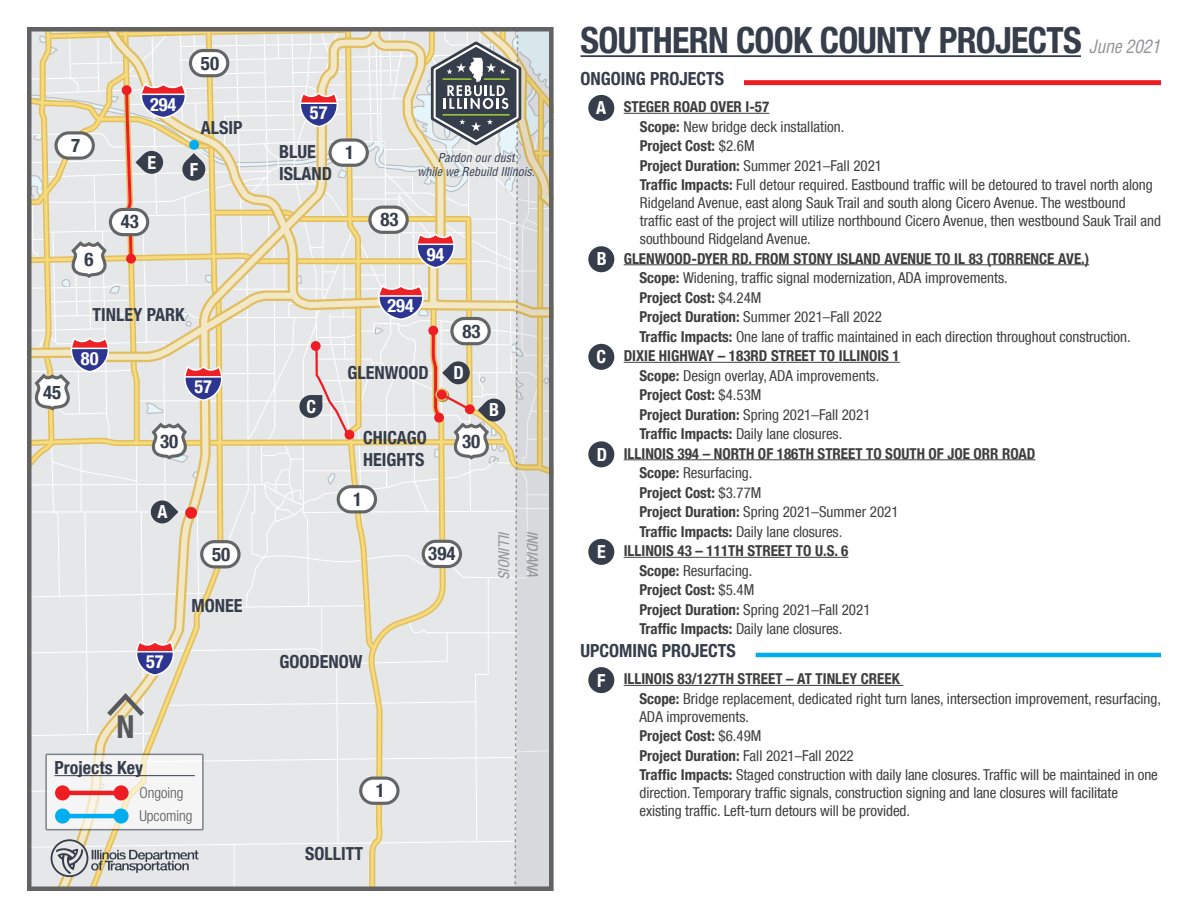
<style>
.page{position:relative;width:1188px;height:918px;background:#fff}
.page>*{position:absolute;margin:0;border:0;box-sizing:border-box;transform-origin:0 0}
.t1{font:700 condensed 36px "Helvetica Neue LT Com";letter-spacing:-.02em;color:#363d4b}
.t2{font:700 condensed 31.5px "Helvetica Neue LT Com";color:#57585a}
.t3{font:700 condensed 18.9px "Helvetica Neue LT Com";color:#363e4c}
.t4{font:700 condensed 18.3px "Helvetica Neue LT Com";color:#fff}
.t5{font:700 condensed 18px/21.6px "Helvetica Neue LT Com";color:#363d4b}
.t6{font:700 condensed 18px "Helvetica Neue LT Com";color:#fff}
.t7{font:condensed 15px/19.5px "Helvetica Neue LT Com";color:#3e3e3f}
.t8{font:700 condensed 15px "Helvetica Neue LT Com";color:#3e3e3f}
.t9{font:italic condensed 15px "Helvetica Neue LT Com";color:#939598}
.t10{font:300 condensed 15px/23.2px "Helvetica Neue LT Com";color:#57585a}
.t11{font:italic condensed 12px/14.4px "Helvetica LT Std";color:#363d4b;text-align:center}
.s1{font-family:"Helvetica LT Std";font-weight:400;font-style:italic;font-size:18px;color:#939598}
.s2{font-weight:700}
.s3{font-weight:400}
</style>
<div class="page">
<hr style="left:624px;top:113px;width:145px;height:1px;background:#3e3e3f">
<hr style="left:624px;top:264px;width:465px;height:1px;background:#3e3e3f">
<hr style="left:624px;top:362px;width:94px;height:1px;background:#3e3e3f">
<hr style="left:725px;top:362px;width:175px;height:1px;background:#3e3e3f">
<hr style="left:624px;top:459px;width:79px;height:1px;background:#3e3e3f">
<hr style="left:710px;top:459px;width:326px;height:1px;background:#3e3e3f">
<hr style="left:624px;top:557px;width:72px;height:1px;background:#3e3e3f">
<hr style="left:703px;top:557px;width:145px;height:1px;background:#3e3e3f">
<hr style="left:624px;top:685px;width:162px;height:1px;background:#3e3e3f">
<hr style="left:794px;top:685px;width:109px;height:1px;background:#3e3e3f">
<div style="left:744px;top:80px;width:417px;height:5px;background:#ee1d23"></div>
<hr style="left:756px;top:653px;width:405px;height:4px;background:#00aeef">
<div style="left:588px;top:95px;width:26px;height:26px;background:#363d4b;border-radius:50%"></div>
<div style="left:588px;top:246px;width:26px;height:26px;background:#363d4b;border-radius:50%"></div>
<div style="left:588px;top:344px;width:26px;height:26px;background:#363d4b;border-radius:50%"></div>
<div style="left:588px;top:441px;width:26px;height:26px;background:#363d4b;border-radius:50%"></div>
<div style="left:588px;top:539px;width:26px;height:26px;background:#363d4b;border-radius:50%"></div>
<div style="left:588px;top:667px;width:26px;height:26px;background:#363d4b;border-radius:50%"></div>
<hr style="left:580px;top:55px;width:501px;height:2px;background:#363d4b">
<svg style="left:27px;top:27px;width:527px;height:864px;background:#dbd8d4"></svg>
<p class="t3" style="left:71px;top:134px;width:11px">7</p>
<p class="t3" style="left:85px;top:248px;width:11px">6</p>
<p class="t4" style="left:150px;top:93px;width:28px">294</p>
<p class="t6" style="left:148px;top:152px;width:10px">E</p>
<p class="t3" style="left:201px;top:52px;width:20px">50</p>
<p class="t5" style="left:201px;top:117px;width:43px">ALSIP</p>
<p class="t6" style="left:190px;top:158px;width:10px">F</p>
<p class="t4" style="left:310px;top:102px;width:19px">57</p>
<p class="t5" style="left:279px;top:141px;width:54px">BLUE<br>ISLAND</p>
<p class="t11" style="left:417px;top:150px;width:119px">Pardon our dust<br>while we Rebuild Illinois.</p>
<p class="t3" style="left:345px;top:141px;width:11px">1</p>
<p class="t3" style="left:121px;top:210px;width:20px">43</p>
<p class="t3" style="left:380px;top:208px;width:20px">83</p>
<p class="t4" style="left:427px;top:243px;width:19px">94</p>
<p class="t3" style="left:43px;top:381px;width:20px">45</p>
<p class="t5" style="left:93px;top:303px;width:94px">TINLEY PARK</p>
<p class="t4" style="left:81px;top:347px;width:19px">80</p>
<p class="t4" style="left:194px;top:376px;width:19px">57</p>
<p class="t6" style="left:307px;top:396px;width:11px">C</p>
<p class="t4" style="left:388px;top:295px;width:28px">294</p>
<p class="t5" style="left:347px;top:362px;width:83px">GLENWOOD</p>
<p class="t3" style="left:462px;top:319px;width:20px">83</p>
<p class="t6" style="left:454px;top:362px;width:12px">D</p>
<p class="t5" style="left:363px;top:427px;width:65px">CHICAGO<br>HEIGHTS</p>
<p class="t3" style="left:160px;top:430px;width:20px">30</p>
<p class="t3" style="left:462px;top:430px;width:20px">30</p>
<p class="t6" style="left:489px;top:399px;width:12px">B</p>
<p class="t6" style="left:157px;top:501px;width:12px">A</p>
<p class="t3" style="left:212px;top:543px;width:20px">50</p>
<p class="t5" style="left:192px;top:595px;width:52px">MONEE</p>
<p class="t3" style="left:353px;top:488px;width:11px">1</p>
<p class="t3" style="left:428px;top:542px;width:29px">394</p>
<p class="t9" style="left:513px;top:531px;width:49px;rotate:90deg">ILLINOIS</p>
<p class="t9" style="left:541px;top:531px;width:48px;rotate:90deg">INDIANA</p>
<p class="t4" style="left:146px;top:651px;width:19px">57</p>
<p class="t5" style="left:280px;top:651px;width:85px">GOODENOW</p>
<h2 class="t2" style="left:117px;top:708px;width:20px">N</h2>
<p class="t5" style="left:54px;top:757px;width:90px">Projects Key</p>
<p class="t10" style="left:139px;top:781px;width:55px">Ongoing<br>Upcoming</p>
<p class="t3" style="left:376px;top:779px;width:11px">1</p>
<p class="t5" style="left:305px;top:843px;width:59px">SOLLITT</p>
<h1 class="t1" style="left:580px;top:19px;width:581px">SOUTHERN COOK COUNTY PROJECTS <span class="s1">June 2021</span></h1>
<p class="t5" style="left:580px;top:68px;width:145px">ONGOING PROJECTS</p>
<p class="t7" style="left:640px;top:97px;width:515px;text-indent:-16px"><span class="s2">STEGER ROAD OVER I-57<br>Scope:</span> New bridge deck installation.<br><span class="s2">Project Cost:</span> $2.6M<br><span class="s2">Project Duration:</span> Summer 2021–Fall 2021<br><span class="s2">Traffic Impacts:</span> Full detour required. Eastbound traffic will be detoured to travel north along</p>
<p class="t7" style="left:640px;top:194px;width:523px;line-height:18px">Ridgeland Avenue, east along Sauk Trail and south along Cicero Avenue. The westbound traffic east of the project will utilize northbound Cicero Avenue, then westbound Sauk Trail and southbound Ridgeland Avenue.</p>
<p class="t8" style="left:624px;top:249px;width:467px">GLENWOOD-DYER RD. FROM STONY ISLAND AVENUE TO IL 83 (TORRENCE AVE.)</p>
<p class="t7" style="left:639px;top:268px;width:370px"><span class="s2">Scope:</span> Widening, traffic signal modernization, ADA improvements.</p>
<p class="t8" style="left:639px;top:288px;width:124px">Project Cost: <span class="s3">$4.24M</span></p>
<p class="t7" style="left:639px;top:307px;width:244px"><span class="s2">Project Duration:</span> Summer 2021–Fall 2022</p>
<p class="t7" style="left:639px;top:326px;width:493px"><span class="s2">Traffic Impacts:</span> One lane of traffic maintained in each direction throughout construction.</p>
<p class="t8" style="left:624px;top:347px;width:278px">DIXIE HIGHWAY – 183RD STREET TO ILLINOIS 1</p>
<p class="t7" style="left:639px;top:365px;width:241px"><span class="s2">Scope:</span> Design overlay, ADA improvements.</p>
<p class="t8" style="left:639px;top:386px;width:124px">Project Cost: <span class="s3">$4.53M</span></p>
<p class="t7" style="left:639px;top:404px;width:233px"><span class="s2">Project Duration:</span> Spring 2021–Fall 2021</p>
<p class="t7" style="left:639px;top:424px;width:204px"><span class="s2">Traffic Impacts:</span> Daily lane closures.</p>
<p class="t8" style="left:624px;top:444px;width:413px">ILLINOIS 394 – NORTH OF 186TH STREET TO SOUTH OF JOE ORR ROAD</p>
<p class="t7" style="left:639px;top:463px;width:114px"><span class="s2">Scope:</span> Resurfacing.</p>
<p class="t8" style="left:639px;top:483px;width:124px">Project Cost: <span class="s3">$3.77M</span></p>
<p class="t7" style="left:639px;top:502px;width:261px"><span class="s2">Project Duration:</span> Spring 2021–Summer 2021</p>
<p class="t7" style="left:639px;top:521px;width:204px"><span class="s2">Traffic Impacts:</span> Daily lane closures.</p>
<p class="t8" style="left:624px;top:542px;width:226px">ILLINOIS 43 – 111TH STREET TO U.S. 6</p>
<p class="t7" style="left:639px;top:560px;width:114px"><span class="s2">Scope:</span> Resurfacing.</p>
<p class="t8" style="left:639px;top:581px;width:116px">Project Cost: <span class="s3">$5.4M</span></p>
<p class="t7" style="left:639px;top:599px;width:233px"><span class="s2">Project Duration:</span> Spring 2021–Fall 2021</p>
<p class="t7" style="left:639px;top:619px;width:204px"><span class="s2">Traffic Impacts:</span> Daily lane closures.</p>
<p class="t5" style="left:580px;top:640px;width:157px">UPCOMING PROJECTS</p>
<p class="t7" style="left:639px;top:669px;width:523px;text-indent:-16px"><span class="s2">ILLINOIS 83/127TH STREET – AT TINLEY CREEK<br>Scope:</span> Bridge replacement, dedicated right turn lanes, intersection improvement, resurfacing,</p>
<p class="t7" style="left:639px;top:707px;width:520px">ADA improvements.<br><span class="s2">Project Cost:</span> $6.49M<br><span class="s2">Project Duration:</span> Fall 2021–Fall 2022<br><span class="s2">Traffic Impacts:</span> Staged construction with daily lane closures. Traffic will be maintained in one</p>
<p class="t7" style="left:639px;top:784px;width:480px;line-height:18px">direction. Temporary traffic signals, construction signing and lane closures will facilitate existing traffic. Left-turn detours will be provided.</p>
<p class="t6" style="left:596px;top:96px;width:12px">A</p>
<p class="t6" style="left:597px;top:248px;width:12px">B</p>
<p class="t6" style="left:597px;top:346px;width:11px">C</p>
<p class="t6" style="left:597px;top:444px;width:12px">D</p>
<p class="t6" style="left:597px;top:541px;width:10px">E</p>
<p class="t6" style="left:597px;top:670px;width:10px">F</p>
</div>
